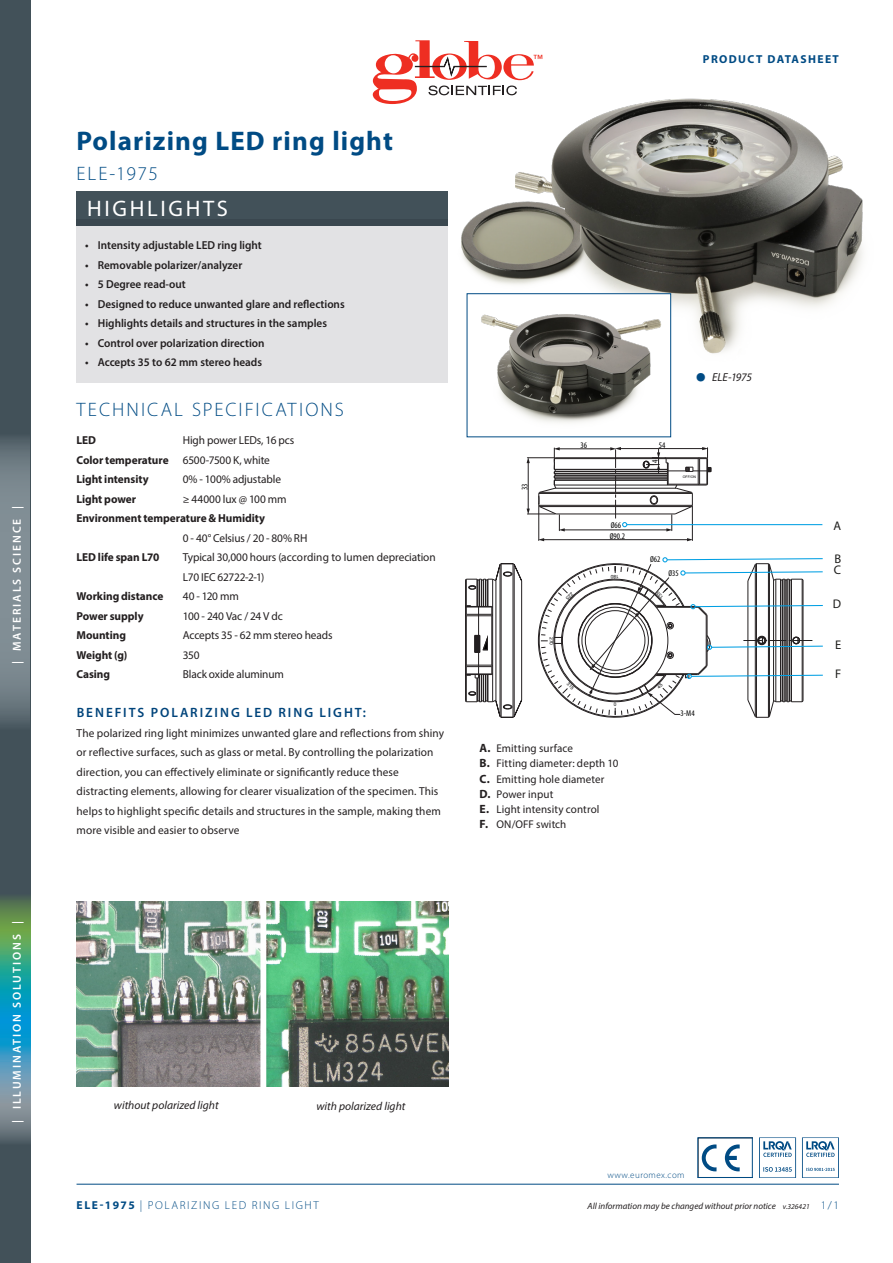
<style>
.page{position:relative;width:893px;height:1263px;background:#fff}
.page>*{position:absolute;margin:0;border:0;box-sizing:border-box;transform-origin:0 0}
.productkop{font:700 27px "Myriad Pro";letter-spacing:.04em;color:#004b84}
.j_highlights{font:22.5px "Myriad Pro";letter-spacing:.12em;color:#fff}
.j_product_onder_kop{font:300 19.5px "Myriad Pro";letter-spacing:.105em;color:#004b84}
.j_tussenkop{font:600 13.5px "Myriad Pro";letter-spacing:.15em;color:#00447b}
.t1{font:12.6px "Myriad Pro";color:#1d1d1b}
.j_plat{font:11.55px/19.5px "Myriad Pro";letter-spacing:.01em;color:#231f20}
.t2{font:600 11.55px "Myriad Pro";color:#231f20}
.j_accessoires{font:11.55px/19.5px "Myriad Pro";letter-spacing:-.01em;color:#231f20}
.j_accessoires-2{font:700 11.55px/19.5px "Myriad Pro";letter-spacing:-.005em;color:#231f20}
.j_onderschrift_kopie{font:italic 11.55px "Myriad Pro";color:#231f20}
.t3{font:600 11.55px "Myriad Pro";letter-spacing:.17em;color:#fff}
.t4{font:300 11.55px "Myriad Pro";letter-spacing:.14em;color:#004b84}
.t5{font:700 11.55px "Myriad Pro";letter-spacing:.12em;color:#004b84}
.t6{font:11.25px "Myriad Pro";letter-spacing:.01em;color:#231f20}
.t7{font:500 10.05px "Helvetica Neue";color:#ee2e22}
.t8{font:italic 9px "Myriad Pro";color:#231f20}
.t9{font:300 9px "Myriad Pro";letter-spacing:.05em;color:#004b84}
.t10{font:condensed 8.4px "Myriad Pro";color:#000}
.t11{font:italic 7.5px "Myriad Pro";color:#231f20}
.t12{font:4.8px "Arial";color:#000}
.t13{font:3.45px "Arial";color:#000}
.s1{font-weight:400}
.s2{font-size:40.5px;color:#004b84}
.s3{font-weight:700;font-size:12px}
.s4{font-weight:700}
.s5{font-weight:300;font-style:normal;font-size:11.55px;color:#004b84}
</style>
<div class="page">
<hr style="left:77px;top:1184px;width:762px;height:1px;background:#004b84">
<svg style="left:802px;top:1137px;width:37px;height:41px"></svg>
<svg style="left:759px;top:1137px;width:37px;height:41px"></svg>
<svg style="left:701px;top:1144px;width:39px;height:28px"></svg>
<div style="left:697px;top:1137px;width:56px;height:41px;border:1px solid #004b84"></div>
<img style="left:461px;top:202px;width:53px;height:93px">
<img style="left:514px;top:98px;width:349px;height:268px">
<img style="left:481px;top:295px;width:188px;height:128px">
<div style="left:467px;top:293px;width:204px;height:144px;border:1px solid #004b84"></div>
<hr style="left:556px;top:514px;width:119px;height:1px;background:#231f20">
<hr style="left:540px;top:506px;width:152px;height:1px;background:#231f20">
<hr style="left:539px;top:505px;width:153px;height:1px;background:#231f20">
<hr style="left:539px;top:493px;width:153px;height:1px;background:#231f20">
<hr style="left:540px;top:492px;width:151px;height:1px;background:#231f20">
<hr style="left:555px;top:488px;width:121px;height:1px;background:#231f20">
<hr style="left:554px;top:485px;width:153px;height:1px;background:#231f20">
<hr style="left:555px;top:480px;width:112px;height:1px;background:#231f20">
<hr style="left:554px;top:478px;width:113px;height:1px;background:#231f20">
<hr style="left:554px;top:476px;width:113px;height:1px;background:#231f20">
<hr style="left:555px;top:475px;width:112px;height:1px;background:#231f20">
<hr style="left:555px;top:474px;width:112px;height:1px;background:#231f20">
<hr style="left:554px;top:473px;width:113px;height:1px;background:#231f20">
<hr style="left:555px;top:471px;width:112px;height:1px;background:#231f20">
<hr style="left:554px;top:469px;width:113px;height:1px;background:#231f20">
<hr style="left:554px;top:458px;width:144px;height:1px;background:#231f20">
<hr style="left:555px;top:457px;width:152px;height:1px;background:#231f20">
<svg style="left:465px;top:563px;width:57px;height:155px"></svg>
<hr style="left:692px;top:506px;width:1px;height:34px;background:#231f20">
<hr style="left:538px;top:506px;width:1px;height:34px;background:#231f20">
<hr style="left:543px;top:539px;width:145px;height:1px;background:#231f20">
<svg style="left:687px;top:538px;width:6px;height:3px"></svg>
<svg style="left:538px;top:538px;width:6px;height:3px"></svg>
<hr style="left:620px;top:448px;width:83px;height:1px;background:#231f20">
<hr style="left:564px;top:530px;width:103px;height:1px;background:#231f20">
<hr style="left:559px;top:448px;width:52px;height:1px;background:#231f20">
<svg style="left:527px;top:447px;width:38px;height:84px"></svg>
<svg style="left:643px;top:447px;width:68px;height:84px"></svg>
<hr style="left:627px;top:524px;width:195px;height:1px;background:#009fe3">
<svg style="left:610px;top:447px;width:17px;height:80px"></svg>
<img style="left:266px;top:901px;width:183px;height:185px">
<img style="left:77px;top:901px;width:184px;height:185px">
<svg style="left:373px;top:40px;width:161px;height:64px"></svg>
<div style="left:0;top:0;width:30px;height:1263px;background:#425159"></div>
<div style="left:77px;top:191px;width:371px;height:34px;background:#425159"></div>
<div style="left:77px;top:219px;width:371px;height:164px;background:#e2e2e4"></div>
<svg style="left:0;top:897px;width:30px;height:245px"></svg>
<svg style="left:0;top:438px;width:30px;height:286px;fill:#808d94"></svg>
<svg style="left:538px;top:557px;width:285px;height:161px"></svg>
<p class="t3" style="left:10px;top:664px;width:160px;rotate:-90deg">| MATERIALS SCIENCE |</p>
<p class="t3" style="left:10px;top:1122px;width:203px;rotate:-90deg">| ILLUMINATION SOLUTIONS |</p>
<p class="productkop" style="left:77px;top:123px;width:318px">Polarizing LED ring light</p>
<p class="j_product_onder_kop" style="left:77px;top:162px;width:83px">ELE-1975</p>
<p class="j_highlights" style="left:87px;top:194px;width:142px">HIGHLIGHTS</p>
<p class="t2" style="left:85px;top:238px;width:178px">• Intensity adjustable LED ring light</p>
<p class="t2" style="left:85px;top:257px;width:159px">• Removable polarizer/analyzer</p>
<p class="t2" style="left:85px;top:277px;width:102px">• 5 Degree read-out</p>
<p class="t2" style="left:85px;top:296px;width:261px">• Designed to reduce unwanted glare and reflections</p>
<p class="t2" style="left:85px;top:316px;width:243px">• Highlights details and structures in the samples</p>
<p class="t2" style="left:85px;top:335px;width:181px">• Control over polarization direction</p>
<p class="t2" style="left:85px;top:355px;width:179px">• Accepts 35 to 62 mm stereo heads</p>
<p class="j_product_onder_kop" style="left:77px;top:397px;width:269px">TECHNICAL SPECIFICATIONS</p>
<p class="j_accessoires-2" style="left:77px;top:430px;width:21px">LED</p>
<p class="j_accessoires" style="left:183px;top:430px;width:113px">High power LEDs, 16 pcs</p>
<p class="j_accessoires-2" style="left:77px;top:449px;width:195px">Color temperature <span class="s1">6500-7500 K, white</span></p>
<p class="j_accessoires-2" style="left:77px;top:469px;width:74px">Light intensity</p>
<p class="j_accessoires" style="left:183px;top:469px;width:100px">0% - 100% adjustable</p>
<p class="j_accessoires-2" style="left:77px;top:488px;width:61px">Light power</p>
<p class="j_accessoires" style="left:183px;top:489px;width:105px">≥ 44000 lux @ 100 mm</p>
<p class="j_accessoires-2" style="left:183px;top:508px;width:126px;text-indent:-106px">Environment temperature &amp; Humidity<br><span class="s1">0 - 40° Celsius / 20 - 80% RH</span></p>
<p class="j_accessoires-2" style="left:77px;top:547px;width:84px">LED life span L70</p>
<p class="j_accessoires" style="left:183px;top:547px;width:254px">Typical 30,000 hours (according to lumen depreciation<br>L70 IEC 62722-2-1)</p>
<p class="j_accessoires-2" style="left:77px;top:586px;width:88px">Working distance</p>
<p class="j_accessoires" style="left:183px;top:586px;width:57px">40 - 120 mm</p>
<p class="j_accessoires-2" style="left:77px;top:605px;width:69px">Power supply</p>
<p class="j_accessoires" style="left:183px;top:606px;width:102px">100 - 240 Vac / 24 V dc</p>
<p class="j_accessoires-2" style="left:77px;top:625px;width:51px">Mounting</p>
<p class="j_accessoires" style="left:183px;top:625px;width:151px">Accepts 35 - 62 mm stereo heads</p>
<p class="j_accessoires-2" style="left:77px;top:644px;width:52px">Weight (g)</p>
<p class="j_accessoires" style="left:183px;top:645px;width:18px">350</p>
<p class="j_accessoires-2" style="left:77px;top:664px;width:35px">Casing</p>
<p class="j_accessoires" style="left:183px;top:664px;width:103px">Black oxide aluminum</p>
<p class="j_tussenkop" style="left:77px;top:704px;width:291px">BENEFITS POLARIZING LED RING LIGHT:</p>
<p class="j_plat" style="left:77px;top:723px;width:369px">The polarized ring light minimizes unwanted glare and reflections from shiny or reflective surfaces, such as glass or metal. By controlling the polarization direction, you can effectively eliminate or significantly reduce these distracting elements, allowing for clearer visualization of the specimen. This helps to highlight specific details and structures in the sample, making them more visible and easier to observe</p>
<p class="t7" style="left:533px;top:51px;width:11px">™</p>
<p class="t5" style="left:703px;top:51px;width:138px">PRODUCT DATASHEET</p>
<p class="t10" style="left:519px;top:490px;width:8px;rotate:-90deg">33</p>
<p class="t10" style="left:580px;top:440px;width:8px">36</p>
<p class="t10" style="left:611px;top:520px;width:12px">Ø66</p>
<p class="t10" style="left:610px;top:531px;width:17px">Ø90.2</p>
<p class="j_onderschrift_kopie" style="left:695px;top:370px;width:58px"><span class="s2">•</span> ELE-1975</p>
<p class="t10" style="left:659px;top:440px;width:8px">54</p>
<p class="t10" style="left:650px;top:463px;width:5px;rotate:-90deg">4</p>
<p class="t13" style="left:683px;top:475px;width:15px">OFF/ON</p>
<p class="t10" style="left:650px;top:554px;width:12px">Ø62</p>
<p class="t10" style="left:668px;top:568px;width:12px">Ø35</p>
<p class="t12" style="left:614px;top:701px;width:4px">0</p>
<p class="t6" style="left:479px;top:741px;width:95px"><span class="s3">A.</span> Emitting surface</p>
<p class="t6" style="left:479px;top:756px;width:140px"><span class="s3">B.</span> Fitting diameter: depth 10</p>
<p class="t6" style="left:479px;top:772px;width:127px"><span class="s3">C.</span> Emitting hole diameter</p>
<p class="t6" style="left:479px;top:787px;width:75px"><span class="s3">D.</span> Power input</p>
<p class="t6" style="left:479px;top:802px;width:121px"><span class="s3">E.</span> Light intensity control</p>
<p class="t6" style="left:479px;top:818px;width:88px"><span class="s3">F.</span> ON/OFF switch</p>
<p class="t10" style="left:681px;top:708px;width:15px">3-M4</p>
<p class="t1" style="left:833px;top:518px;width:9px">A</p>
<p class="t1" style="left:834px;top:562px;width:9px">C</p>
<p class="t1" style="left:833px;top:596px;width:10px">D</p>
<p class="t1" style="left:835px;top:637px;width:8px">E</p>
<p class="t1" style="left:835px;top:666px;width:8px">F</p>
<p class="t1" style="left:834px;top:551px;width:8px">B</p>
<p class="j_onderschrift_kopie" style="left:114px;top:1098px;width:106px">without polarized light</p>
<p class="j_onderschrift_kopie" style="left:316px;top:1099px;width:91px">with polarized light</p>
<p class="t9" style="left:608px;top:1169px;width:79px">www.euromex.com</p>
<p class="t4" style="left:77px;top:1198px;width:244px"><span class="s4">ELE-1975</span> | POLARIZING LED RING LIGHT</p>
<p class="t8" style="left:588px;top:1200px;width:190px">All information may be changed without prior notice</p>
<p class="t11" style="left:783px;top:1201px;width:58px">v.326421 <span class="s5">1/1</span></p>
</div>
